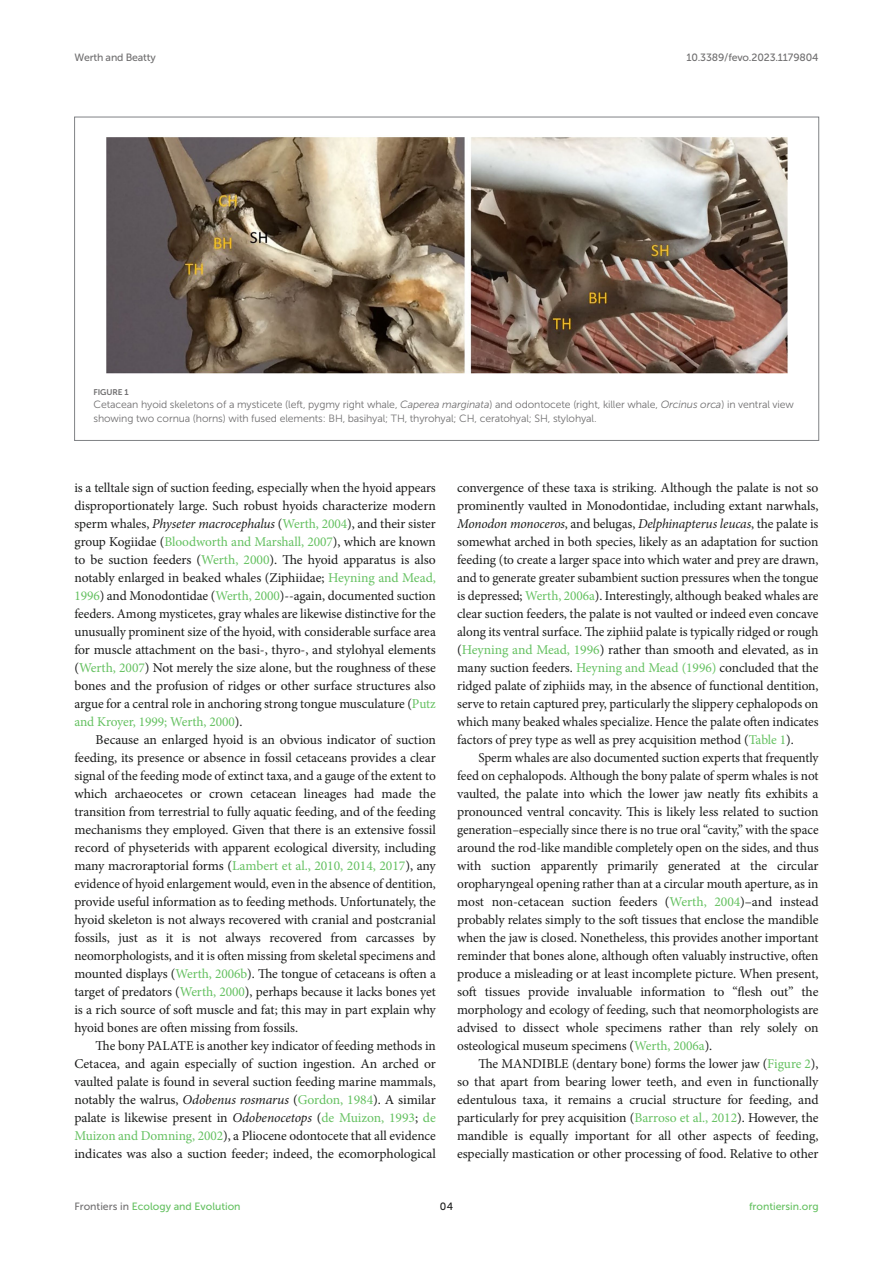
<style>
.page{position:relative;width:893px;height:1263px;background:#fff}
.page>*{position:absolute;margin:0;border:0;box-sizing:border-box;transform-origin:0 0}
.TEXT{font:13.5px/18px "Minion Pro";letter-spacing:-.005em;color:#1b1c1b;text-align:justify}
.FIG_LEG{font:10.5px/13.5px "Museo Sans 300";letter-spacing:-.01em;color:#706f70}
.t1{font:10.5px "Museo Sans 500";color:#65c161}
.t2{font:10.5px "Museo Sans 500";letter-spacing:-.015em;color:#706f70}
.t3{font:10.5px "Museo Sans 500";color:#1b1c1b}
.FIG_HD{font:8.25px "Museo Sans 700";letter-spacing:-.01em;color:#706f70}
.s1{font-style:italic}
.s2{color:#65c161}
.s3{color:#706f70}
</style>
<div class="page">
<img style="left:106px;top:137px;width:682px;height:237px">
<p class="t2" style="left:74px;top:51px;width:83px">Werth and Beatty</p>
<p class="t2" style="left:686px;top:51px;width:134px">10.3389/fevo.2023.1179804</p>
<p class="FIG_HD" style="left:94px;top:387px;width:37px">FIGURE 1</p>
<p class="FIG_LEG" style="left:94px;top:398px;width:702px">Cetacean hyoid skeletons of a mysticete (left, pygmy right whale, <span class="s1">Caperea marginata</span>) and odontocete (right, killer whale, <span class="s1">Orcinus orca</span>) in ventral view showing two cornua (horns) with fused elements: BH, basihyal; TH, thyrohyal; CH, ceratohyal; SH, stylohyal.</p>
<p class="TEXT" style="left:74px;top:479px;width:363px">is a telltale sign of suction feeding, especially when the hyoid appears disproportionately large. Such robust hyoids characterize modern sperm whales, <span class="s1">Physeter macrocephalus</span> (<span class="s2">Werth, 2004</span>), and their sister group Kogiidae (<span class="s2">Bloodworth and Marshall, 2007</span>), which are known to be suction feeders (<span class="s2">Werth, 2000</span>). The hyoid apparatus is also notably enlarged in beaked whales (Ziphiidae; <span class="s2">Heyning and Mead, 1996</span>) and Monodontidae (<span class="s2">Werth, 2000</span>)--again, documented suction feeders. Among mysticetes, gray whales are likewise distinctive for the unusually prominent size of the hyoid, with considerable surface area for muscle attachment on the basi-, thyro-, and stylohyal elements (<span class="s2">Werth, 2007</span>) Not merely the size alone, but the roughness of these bones and the profusion of ridges or other surface structures also argue for a central role in anchoring strong tongue musculature (<span class="s2">Putz and Kroyer, 1999; Werth, 2000</span>).</p>
<p class="TEXT" style="left:74px;top:731px;width:363px;text-indent:21px">Because an enlarged hyoid is an obvious indicator of suction feeding, its presence or absence in fossil cetaceans provides a clear signal of the feeding mode of extinct taxa, and a gauge of the extent to which archaeocetes or crown cetacean lineages had made the transition from terrestrial to fully aquatic feeding, and of the feeding mechanisms they employed. Given that there is an extensive fossil record of physeterids with apparent ecological diversity, including many macroraptorial forms (<span class="s2">Lambert et al., 2010, 2014, 2017</span>), any evidence of hyoid enlargement would, even in the absence of dentition, provide useful information as to feeding methods. Unfortunately, the hyoid skeleton is not always recovered with cranial and postcranial fossils, just as it is not always recovered from carcasses by neomorphologists, and it is often missing from skeletal specimens and mounted displays (<span class="s2">Werth, 2006b</span>). The tongue of cetaceans is often a target of predators (<span class="s2">Werth, 2000</span>), perhaps because it lacks bones yet is a rich source of soft muscle and fat; this may in part explain why hyoid bones are often missing from fossils.</p>
<p class="TEXT" style="left:74px;top:1037px;width:363px;text-indent:21px">The bony PALATE is another key indicator of feeding methods in Cetacea, and again especially of suction ingestion. An arched or vaulted palate is found in several suction feeding marine mammals, notably the walrus, <span class="s1">Odobenus rosmarus</span> (<span class="s2">Gordon, 1984</span>). A similar palate is likewise present in <span class="s1">Odobenocetops</span> (<span class="s2">de Muizon, 1993</span>; <span class="s2">de Muizon and Domning, 2002</span>), a Pliocene odontocete that all evidence indicates was also a suction feeder; indeed, the ecomorphological</p>
<p class="TEXT" style="left:457px;top:479px;width:363px">convergence of these taxa is striking. Although the palate is not so prominently vaulted in Monodontidae, including extant narwhals, <span class="s1">Monodon monoceros</span>, and belugas, <span class="s1">Delphinapterus leucas</span>, the palate is somewhat arched in both species, likely as an adaptation for suction feeding (to create a larger space into which water and prey are drawn, and to generate greater subambient suction pressures when the tongue is depressed; <span class="s2">Werth, 2006a</span>). Interestingly, although beaked whales are clear suction feeders, the palate is not vaulted or indeed even concave along its ventral surface. The ziphiid palate is typically ridged or rough (<span class="s2">Heyning and Mead, 1996</span>) rather than smooth and elevated, as in many suction feeders. <span class="s2">Heyning and Mead (1996)</span> concluded that the ridged palate of ziphiids may, in the absence of functional dentition, serve to retain captured prey, particularly the slippery cephalopods on which many beaked whales specialize. Hence the palate often indicates factors of prey type as well as prey acquisition method (<span class="s2">Table 1</span>).</p>
<p class="TEXT" style="left:457px;top:749px;width:363px;text-indent:21px">Sperm whales are also documented suction experts that frequently feed on cephalopods. Although the bony palate of sperm whales is not vaulted, the palate into which the lower jaw neatly fits exhibits a pronounced ventral concavity. This is likely less related to suction generation–especially since there is no true oral “cavity,” with the space around the rod-like mandible completely open on the sides, and thus with suction apparently primarily generated at the circular oropharyngeal opening rather than at a circular mouth aperture, as in most non-cetacean suction feeders (<span class="s2">Werth, 2004</span>)–and instead probably relates simply to the soft tissues that enclose the mandible when the jaw is closed. Nonetheless, this provides another important reminder that bones alone, although often valuably instructive, often produce a misleading or at least incomplete picture. When present, soft tissues provide invaluable information to “flesh out” the morphology and ecology of feeding, such that neomorphologists are advised to dissect whole specimens rather than rely solely on osteological museum specimens (<span class="s2">Werth, 2006a</span>).</p>
<p class="TEXT" style="left:457px;top:1055px;width:363px;text-indent:21px">The MANDIBLE (dentary bone) forms the lower jaw (<span class="s2">Figure 2</span>), so that apart from bearing lower teeth, and even in functionally edentulous taxa, it remains a crucial structure for feeding, and particularly for prey acquisition (<span class="s2">Barroso et al., 2012</span>). However, the mandible is equally important for all other aspects of feeding, especially mastication or other processing of food. Relative to other</p>
<p class="t1" style="left:74px;top:1200px;width:168px"><span class="s3">Frontiers in</span> Ecology and Evolution</p>
<p class="t3" style="left:440px;top:1200px;width:15px">04</p>
<p class="t1" style="left:749px;top:1200px;width:71px">frontiersin.org</p>
</div>
